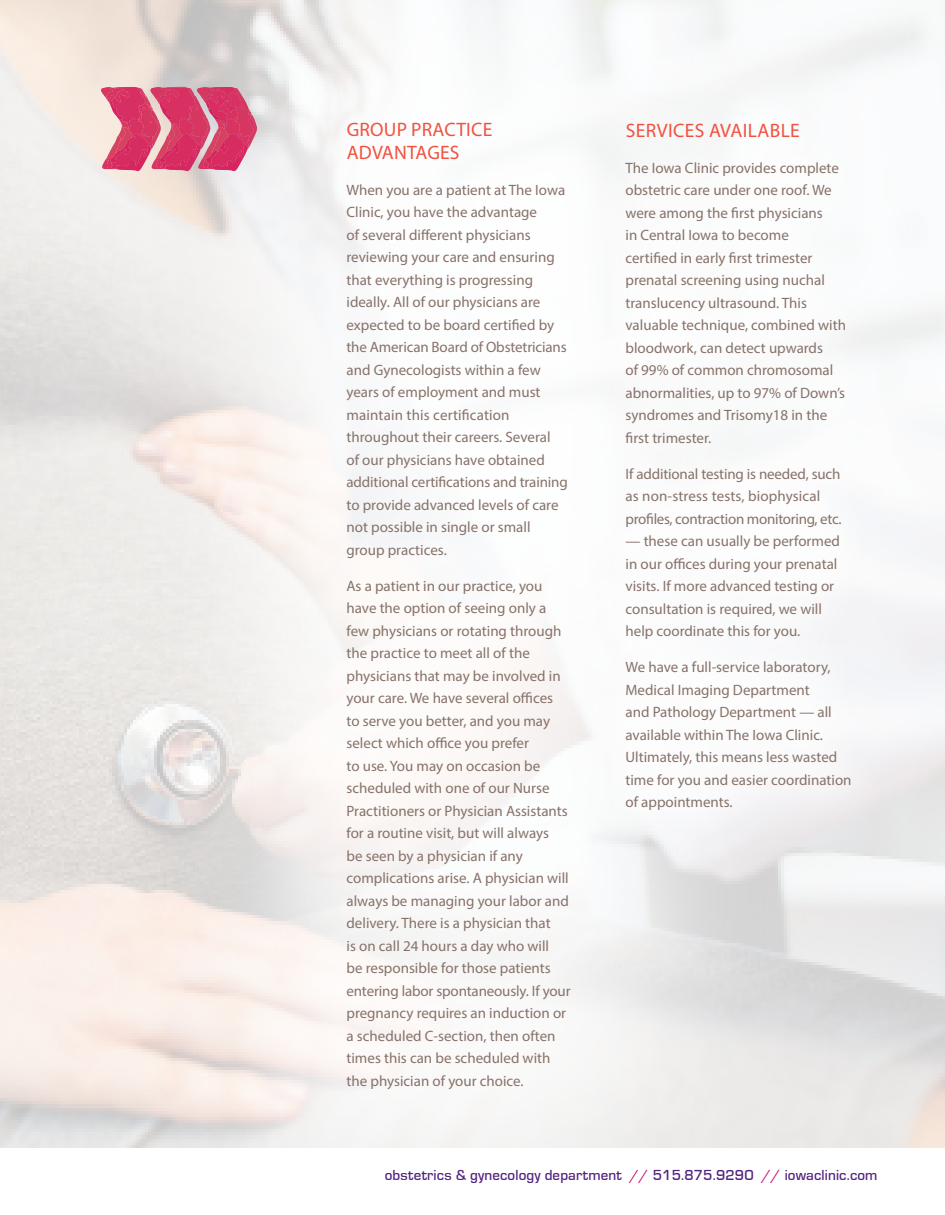
<style>
.page{position:relative;width:945px;height:1215px;background:#fff}
.page>*{position:absolute;margin:0;border:0;box-sizing:border-box;transform-origin:0 0}
.head_copy{font:19.5px/22.5px "Myriad Pro";letter-spacing:.01em;color:#f05240}
.head_copy-2{font:15px/22.5px "Myriad Pro";color:#877269}
.t1{font:500 15px "Eurostile";letter-spacing:.01em;color:#52227f}
.s1{color:#ca016c}
</style>
<div class="page">
<div style="left:141px;top:0;width:633px;height:1215px;background:#fff;opacity:.75"></div>
<div style="left:589px;top:85px;width:298px;height:762px;background:#fff"></div>
<svg style="left:101px;top:87px;width:156px;height:84px;background:#db5e80"></svg>
<p class="head_copy" style="left:347px;top:118px;width:147px">GROUP PRACTICE<br>ADVANTAGES</p>
<p class="head_copy-2" style="left:346px;top:178px;width:223px">When you are a patient at The Iowa<br>Clinic, you have the advantage<br>of several different physicians reviewing your care and ensuring that everything is progressing ideally. All of our physicians are expected to be board certified by the American Board of Obstetricians and Gynecologists within a few years of employment and must maintain this certification throughout their careers. Several<br>of our physicians have obtained additional certifications and training to provide advanced levels of care not possible in single or small group practices.</p>
<p class="head_copy-2" style="left:346px;top:574px;width:226px">As a patient in our practice, you have the option of seeing only a few physicians or rotating through the practice to meet all of the physicians that may be involved in your care. We have several offices<br>to serve you better, and you may select which office you prefer<br>to use. You may on occasion be scheduled with one of our Nurse Practitioners or Physician Assistants for a routine visit, but will always<br>be seen by a physician if any complications arise. A physician will always be managing your labor and delivery. There is a physician that<br>is on call 24 hours a day who will<br>be responsible for those patients entering labor spontaneously. If your pregnancy requires an induction or a scheduled C-section, then often times this can be scheduled with the physician of your choice.</p>
<p class="head_copy" style="left:626px;top:119px;width:176px">SERVICES AVAILABLE</p>
<p class="head_copy-2" style="left:626px;top:156px;width:222px">The Iowa Clinic provides complete obstetric care under one roof. We were among the first physicians<br>in Central Iowa to become<br>certified in early first trimester prenatal screening using nuchal translucency ultrasound. This valuable technique, combined with bloodwork, can detect upwards<br>of 99% of common chromosomal abnormalities, up to 97% of Down’s syndromes and Trisomy18 in the first trimester.</p>
<p class="head_copy-2" style="left:626px;top:462px;width:217px">If additional testing is needed, such as non-stress tests, biophysical profiles, contraction monitoring, etc.</p>
<p class="head_copy-2" style="left:626px;top:530px;width:216px">— these can usually be performed in our offices during your prenatal visits. If more advanced testing or consultation is required, we will help coordinate this for you.</p>
<p class="head_copy-2" style="left:626px;top:656px;width:228px">We have a full-service laboratory,<br>Medical Imaging Department<br>and Pathology Department — all available within The Iowa Clinic.<br>Ultimately, this means less wasted time for you and easier coordination of appointments.</p>
<p class="t1" style="left:385px;top:1166px;width:494px">obstetrics &amp; gynecology department <span class="s1">//</span> 515.875.9290 <span class="s1">//</span> iowaclinic.com</p>
</div>
